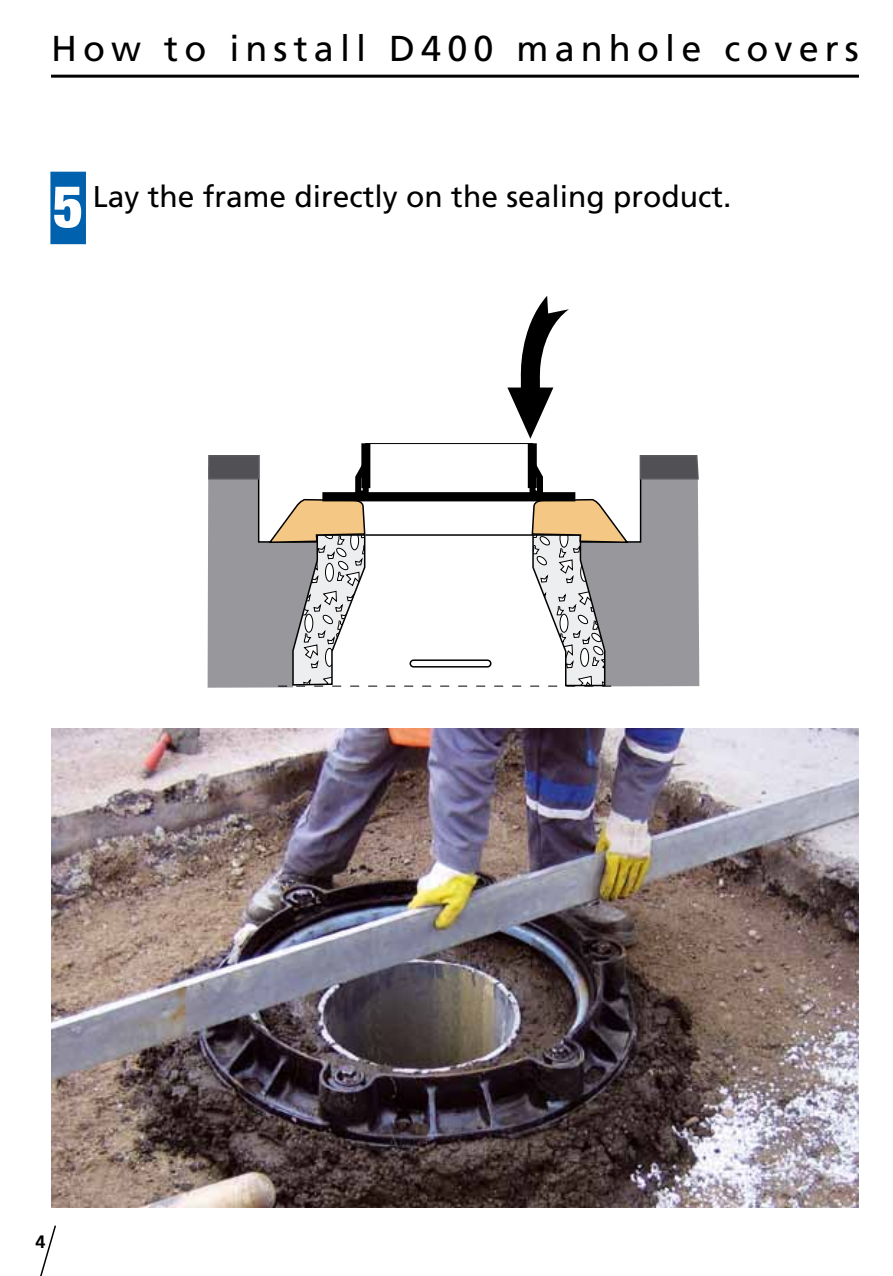
<style>
.page{position:relative;width:893px;height:1276px;background:#fff}
.page>*{position:absolute;margin:0;border:0;box-sizing:border-box;transform-origin:0 0}
.t1{font:72.6px "Cor";color:#0061af}
.t2{font:36px "Frutiger LT Std";letter-spacing:.17em;color:#000}
.t3{font:30px "Frutiger LT Std";color:#000}
.t4{font:700 18px "Frutiger LT Std";color:#000}
</style>
<div class="page">
<svg style="left:40px;top:1225px;width:16px;height:51px"></svg>
<hr style="left:51px;top:75px;width:808px;height:3px;background:#000">
<div style="left:208px;top:455px;width:51px;height:24px;border:2px solid #5b5a5f"></div>
<div style="left:365px;top:443px;width:168px;height:51px;border:1px solid #000"></div>
<svg style="left:210px;top:454px;width:490px;height:233px"></svg>
<div style="left:324px;top:493px;width:250px;height:7px;background:#000"></div>
<div style="left:322px;top:492px;width:253px;height:9px;border:3px solid #000"></div>
<div style="left:528px;top:443px;width:9px;height:45px;background:#000"></div>
<div style="left:361px;top:443px;width:9px;height:45px;background:#000"></div>
<svg style="left:507px;top:296px;width:62px;height:143px"></svg>
<img style="left:51px;top:728px;width:808px;height:480px">
<p class="t2" style="left:51px;top:27px;width:809px">How to install D400 manhole covers</p>
<h1 class="t1" style="left:51px;top:159px;width:36px">5</h1>
<p class="t3" style="left:93px;top:179px;width:640px">Lay the frame directly on the sealing product.</p>
<p class="t4" style="left:35px;top:1230px;width:12px">4</p>
</div>
